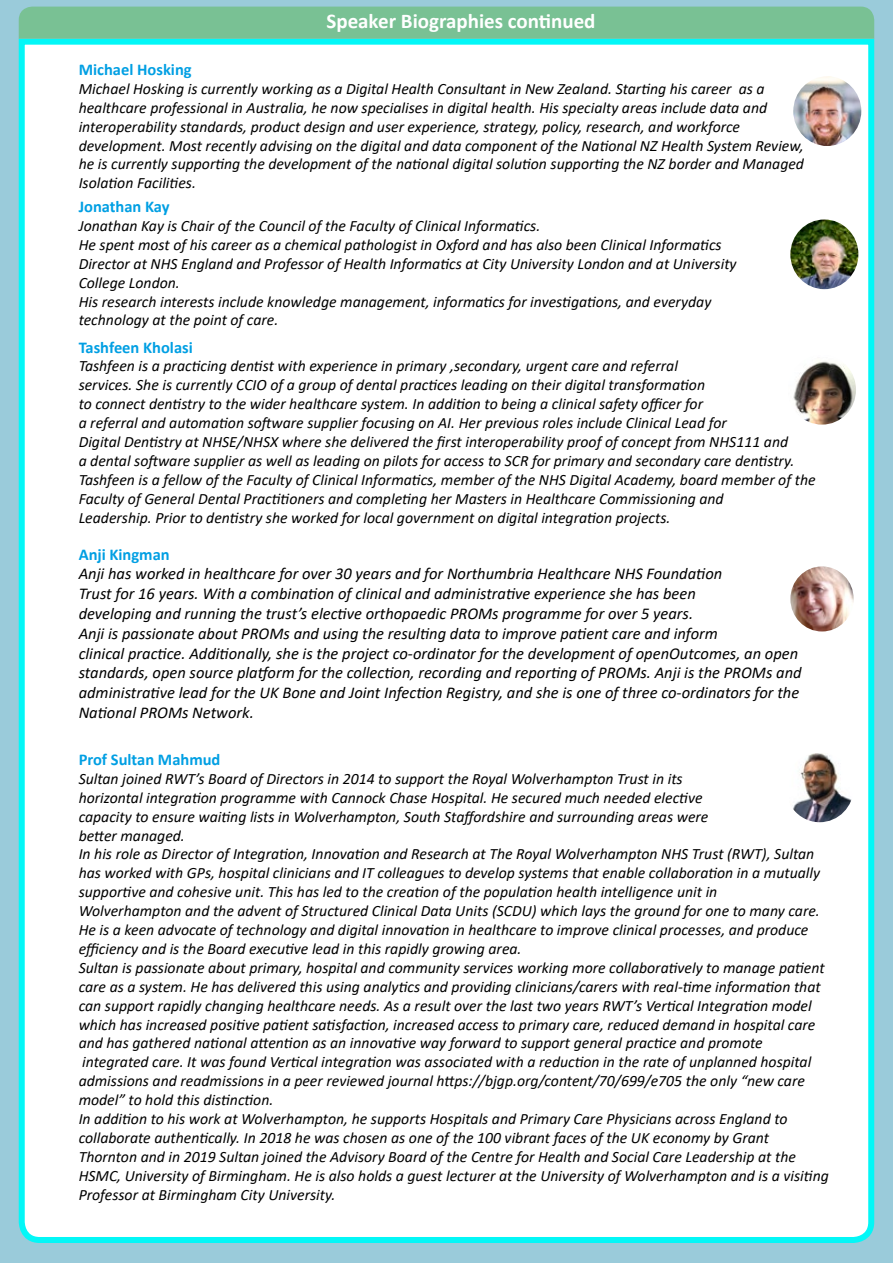
<style>
.page{position:relative;width:893px;height:1263px;background:#fff}
.page>*{position:absolute;margin:0;border:0;box-sizing:border-box;transform-origin:0 0}
.t1{font:700 21px "Calibri";color:#fff}
.t2{font:italic 16.5px/19.8px "Calibri";color:#000}
.t3{font:700 16.5px "Calibri";color:#009fe3}
.t4{font:italic 15.75px/18.9px "Calibri";color:#000}
</style>
<div class="page">
<div style="left:7px;top:0;width:886px;height:1263px;background:#9acbda"></div>
<div style="left:0;top:0;width:26px;height:1263px;background:#9acbda"></div>
<div style="left:18px;top:36px;width:857px;height:1207px;background:#fff"></div>
<div style="left:19px;top:7px;width:855px;height:32px;background:#79c194"></div>
<img style="left:790px;top:219px;width:68px;height:70px">
<img style="left:788px;top:355px;width:68px;height:70px">
<img style="left:790px;top:566px;width:64px;height:65px">
<img style="left:789px;top:753px;width:65px;height:69px">
<img style="left:793px;top:76px;width:68px;height:70px">
<h1 class="t1" style="left:326px;top:6px;width:271px">Speaker Biographies continued</h1>
<p class="t3" style="left:79px;top:58px;width:115px">Michael Hosking</p>
<p class="t4" style="left:79px;top:78px;width:727px">Michael Hosking is currently working as a Digital Health Consultant in New Zealand. Starting his career as a healthcare professional in Australia, he now specialises in digital health. His specialty areas include data and interoperability standards, product design and user experience, strategy, policy, research, and workforce development. Most recently advising on the digital and data component of the National NZ Health System Review, he is currently supporting the development of the national digital solution supporting the NZ border and Managed Isolation Facilities.</p>
<p class="t3" style="left:79px;top:195px;width:92px">Jonathan Kay</p>
<p class="t4" style="left:79px;top:216px;width:659px">Jonathan Kay is Chair of the Council of the Faculty of Clinical Informatics.<br>He spent most of his career as a chemical pathologist in Oxford and has also been Clinical Informatics Director at NHS England and Professor of Health Informatics at City University London and at University College London.<br>His research interests include knowledge management, informatics for investigations, and everyday technology at the point of care.</p>
<p class="t3" style="left:79px;top:335px;width:116px">Tashfeen Kholasi</p>
<p class="t4" style="left:79px;top:356px;width:738px">Tashfeen is a practicing dentist with experience in primary ,secondary, urgent care and referral<br>services. She is currently CCIO of a group of dental practices leading on their digital transformation<br>to connect dentistry to the wider healthcare system. In addition to being a clinical safety officer for<br>a referral and automation software supplier focusing on AI. Her previous roles include Clinical Lead for<br>Digital Dentistry at NHSE/NHSX where she delivered the first interoperability proof of concept from NHS111 and<br>a dental software supplier as well as leading on pilots for access to SCR for primary and secondary care dentistry.<br>Tashfeen is a fellow of the Faculty of Clinical Informatics, member of the NHS Digital Academy, board member of the Faculty of General Dental Practitioners and completing her Masters in Healthcare Commissioning and<br>Leadership. Prior to dentistry she worked for local government on digital integration projects.</p>
<p class="t3" style="left:79px;top:542px;width:93px">Anji Kingman</p>
<p class="t2" style="left:79px;top:563px;width:724px">Anji has worked in healthcare for over 30 years and for Northumbria Healthcare NHS Foundation<br>Trust for 16 years. With a combination of clinical and administrative experience she has been<br>developing and running the trust’s elective orthopaedic PROMs programme for over 5 years.<br>Anji is passionate about PROMs and using the resulting data to improve patient care and inform<br>clinical practice. Additionally, she is the project co-ordinator for the development of openOutcomes, an open standards, open source platform for the collection, recording and reporting of PROMs. Anji is the PROMs and administrative lead for the UK Bone and Joint Infection Registry, and she is one of three co-ordinators for the National PROMs Network.</p>
<p class="t3" style="left:79px;top:748px;width:143px">Prof Sultan Mahmud</p>
<p class="t4" style="left:79px;top:768px;width:752px">Sultan joined RWT’s Board of Directors in 2014 to support the Royal Wolverhampton Trust in its<br>horizontal integration programme with Cannock Chase Hospital. He secured much needed elective<br>capacity to ensure waiting lists in Wolverhampton, South Staffordshire and surrounding areas were<br>better managed.<br>In his role as Director of Integration, Innovation and Research at The Royal Wolverhampton NHS Trust (RWT), Sultan has worked with GPs, hospital clinicians and IT colleagues to develop systems that enable collaboration in a mutually supportive and cohesive unit. This has led to the creation of the population health intelligence unit in<br>Wolverhampton and the advent of Structured Clinical Data Units (SCDU) which lays the ground for one to many care.<br>He is a keen advocate of technology and digital innovation in healthcare to improve clinical processes, and produce efficiency and is the Board executive lead in this rapidly growing area.<br>Sultan is passionate about primary, hospital and community services working more collaboratively to manage patient care as a system. He has delivered this using analytics and providing clinicians/carers with real-time information that can support rapidly changing healthcare needs. As a result over the last two years RWT’s Vertical Integration model which has increased positive patient satisfaction, increased access to primary care, reduced demand in hospital care and has gathered national attention as an innovative way forward to support general practice and promote integrated care. It was found Vertical integration was associated with a reduction in the rate of unplanned hospital admissions and readmissions in a peer reviewed journal https://bjgp.org/content/70/699/e705 the only “new care model” to hold this distinction.<br>In addition to his work at Wolverhampton, he supports Hospitals and Primary Care Physicians across England to collaborate authentically. In 2018 he was chosen as one of the 100 vibrant faces of the UK economy by Grant Thornton and in 2019 Sultan joined the Advisory Board of the Centre for Health and Social Care Leadership at the HSMC, University of Birmingham. He is also holds a guest lecturer at the University of Wolverhampton and is a visiting Professor at Birmingham City University.</p>
</div>
